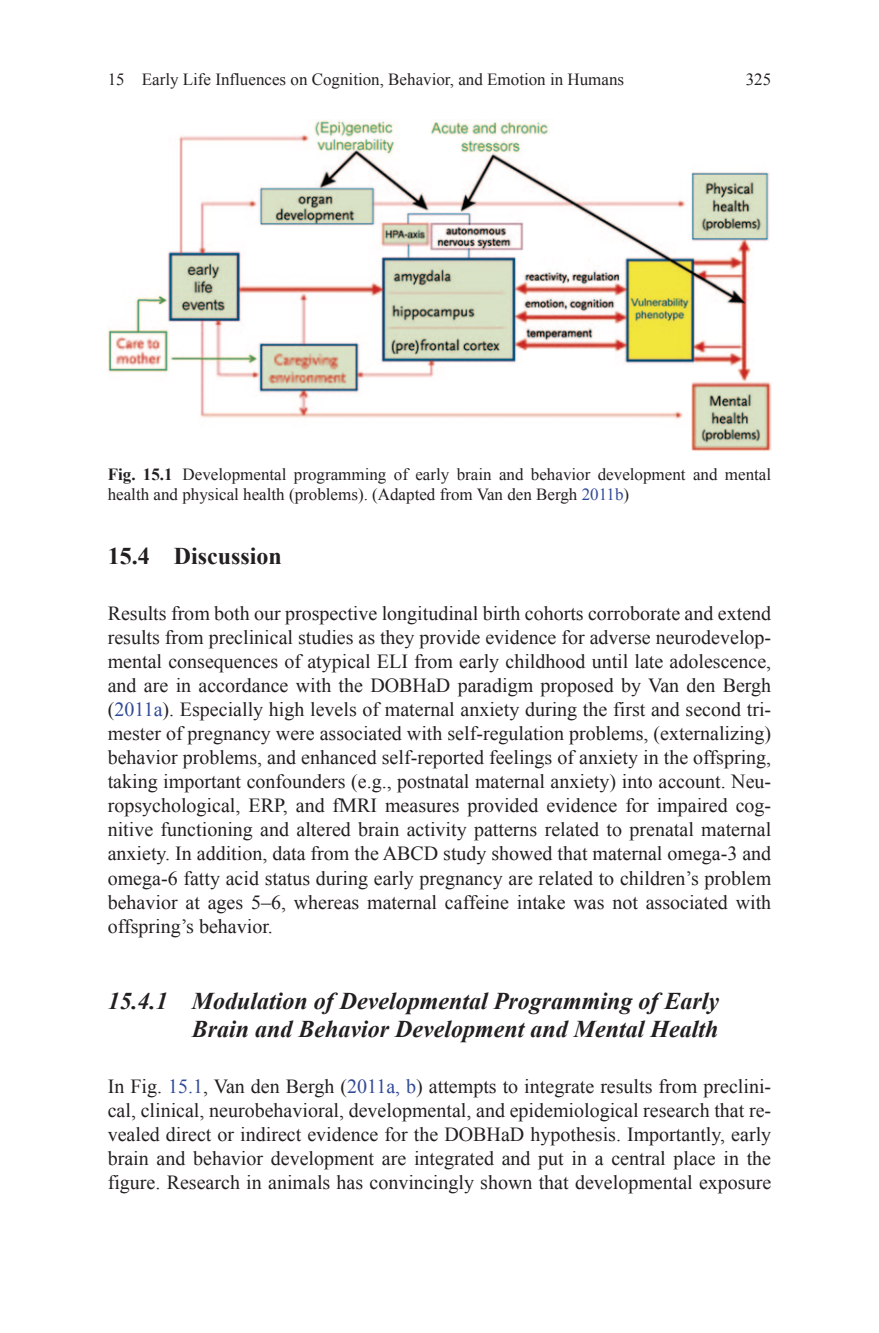
<style>
.page{position:relative;width:879px;height:1333px;background:#fff}
.page>*{position:absolute;margin:0;border:0;box-sizing:border-box;transform-origin:0 0}
.t1{font:italic 700 24px/28px "Times New Roman";color:#231f20;text-align:right}
.t2{font:700 24px "Times New Roman";color:#231f20}
.t3{font:20px/24px "Times New Roman";color:#231f20;text-align:justify}
.t4{font:17px/20px "Times New Roman";color:#231f20}
.s1{font-family:"Times New Roman PS Bold MT2"}
.s2{color:#324a97}
</style>
<div class="page">
<img style="left:108px;top:120px;width:663px;height:331px">
<p class="t4" style="left:108px;top:69px;width:518px">15 Early Life Influences on Cognition, Behavior, and Emotion in Humans</p>
<p class="t4" style="left:746px;top:69px;width:27px">325</p>
<p class="t4" style="left:108px;top:464px;width:665px"><span class="s1">Fig. 15.1</span> Developmental programming of early brain and behavior development and mental health and physical health (problems). (Adapted from Van den Bergh <span class="s2">2011b</span>)</p>
<p class="t2" style="left:108px;top:539px;width:176px">15.4 Discussion</p>
<p class="t3" style="left:108px;top:601px;width:665px">Results from both our prospective longitudinal birth cohorts corroborate and extend results from preclinical studies as they provide evidence for adverse neurodevelop&shy;mental consequences of atypical ELI from early childhood until late adolescence, and are in accordance with the DOBHaD paradigm proposed by Van den Bergh (<span class="s2">2011a</span>). Especially high levels of maternal anxiety during the first and second tri&shy;mester of pregnancy were associated with self-regulation problems, (externalizing) behavior problems, and enhanced self-reported feelings of anxiety in the offspring, taking important confounders (e.g., postnatal maternal anxiety) into account. Neu&shy;ropsychological, ERP, and fMRI measures provided evidence for impaired cog&shy;nitive functioning and altered brain activity patterns related to prenatal maternal anxiety. In addition, data from the ABCD study showed that maternal omega-3 and omega-6 fatty acid status during early pregnancy are related to children’s problem behavior at ages 5–6, whereas maternal caffeine intake was not associated with offspring’s behavior.</p>
<p class="t1" style="left:108px;top:985px;width:613px">15.4.1 Modulation of Developmental Programming of Early<br>Brain and Behavior Development and Mental Health</p>
<p class="t3" style="left:108px;top:1073px;width:665px">In Fig. <span class="s2">15.1</span>, Van den Bergh (<span class="s2">2011a, b</span>) attempts to integrate results from preclini&shy;cal, clinical, neurobehavioral, developmental, and epidemiological research that re&shy;vealed direct or indirect evidence for the DOBHaD hypothesis. Importantly, early brain and behavior development are integrated and put in a central place in the figure. Research in animals has convincingly shown that developmental exposure</p>
</div>
